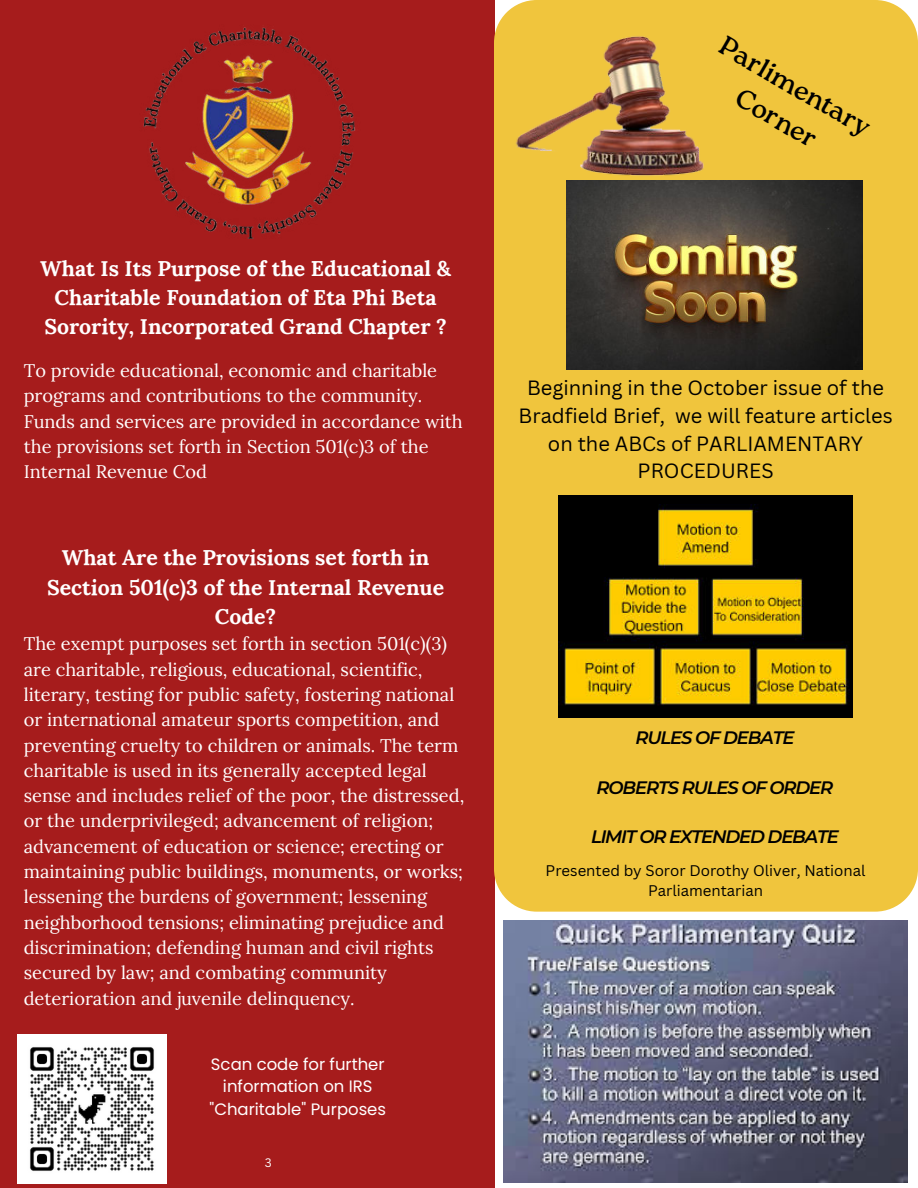
<style>
.page{position:relative;width:918px;height:1188px;background:#fff}
.page>*{position:absolute;margin:0;border:0;box-sizing:border-box;transform-origin:0 0}
.t1{font:26.85px/36.9px "Roca One";color:#000;text-align:center}
.t2{font:700 21.3px/29.4px "Lora";color:#fff;text-align:center}
.t3{font:20.1px/27.6px "Canva Sans";color:#000;text-align:center}
.t4{font:18.15px/25.3px "Lora";color:#fff}
.t5{font:italic 600 18px "Montserrat";letter-spacing:-.065em;color:#000}
.t6{font:16.5px/22.5px "Poppins";color:#fff;text-align:center}
.t7{font:15px/20.2px "Canva Sans";color:#000;text-align:center}
.t8{font:12px "Canva Sans";color:#fff}
</style>
<div class="page">
<div style="left:0;top:0;width:494px;height:1188px;background:#a61c1c"></div>
<img style="left:143px;top:27px;width:213px;height:212px">
<div style="left:494px;top:0;width:424px;height:912px;background:#f0c53d"></div>
<img style="left:17px;top:1034px;width:150px;height:150px">
<img style="left:567px;top:181px;width:295px;height:189px">
<img style="left:558px;top:496px;width:295px;height:221px">
<img style="left:504px;top:0;width:210px;height:210px">
<img style="left:504px;top:921px;width:404px;height:262px">
<p class="t2" style="left:40px;top:251px;width:412px">What Is Its Purpose of the Educational &amp;<br>Charitable Foundation of Eta Phi Beta<br>Sorority, Incorporated Grand Chapter ?</p>
<p class="t4" style="left:24px;top:357px;width:441px">To provide educational, economic and charitable programs and contributions to the community.<br>Funds and services are provided in accordance with the provisions set forth in Section 501(c)3 of the Internal Revenue Cod</p>
<p class="t2" style="left:47px;top:541px;width:399px">What Are the Provisions set forth in<br>Section 501(c)3 of the Internal Revenue<br>Code?</p>
<p class="t4" style="left:24px;top:630px;width:442px">The exempt purposes set forth in section 501(c)(3) are charitable, religious, educational, scientific, literary, testing for public safety, fostering national or international amateur sports competition, and preventing cruelty to children or animals. The term charitable is used in its generally accepted legal sense and includes relief of the poor, the distressed, or the underprivileged; advancement of religion; advancement of education or science; erecting or maintaining public buildings, monuments, or works; lessening the burdens of government; lessening neighborhood tensions; eliminating prejudice and discrimination; defending human and civil rights secured by law; and combating community deterioration and juvenile delinquency.</p>
<p class="t6" style="left:210px;top:1053px;width:178px">Scan code for further information on IRS "Charitable" Purposes</p>
<p class="t8" style="left:265px;top:1156px;width:8px">3</p>
<h1 class="t1" style="left:729px;top:30px;width:171px;rotate:30deg">Parlimentary<br>Corner</h1>
<p class="t3" style="left:519px;top:374px;width:376px">Beginning in the October issue of the<br>Bradfield Brief, we will feature articles on the ABCs of PARLIAMENTARY<br>PROCEDURES</p>
<p class="t5" style="left:635px;top:725px;width:160px">RULES OF DEBATE</p>
<p class="t5" style="left:597px;top:775px;width:238px">ROBERTS RULES OF ORDER</p>
<p class="t5" style="left:591px;top:824px;width:249px">LIMIT OR EXTENDED DEBATE</p>
<p class="t7" style="left:546px;top:860px;width:321px">Presented by Soror Dorothy Oliver, National<br>Parliamentarian</p>
</div>
